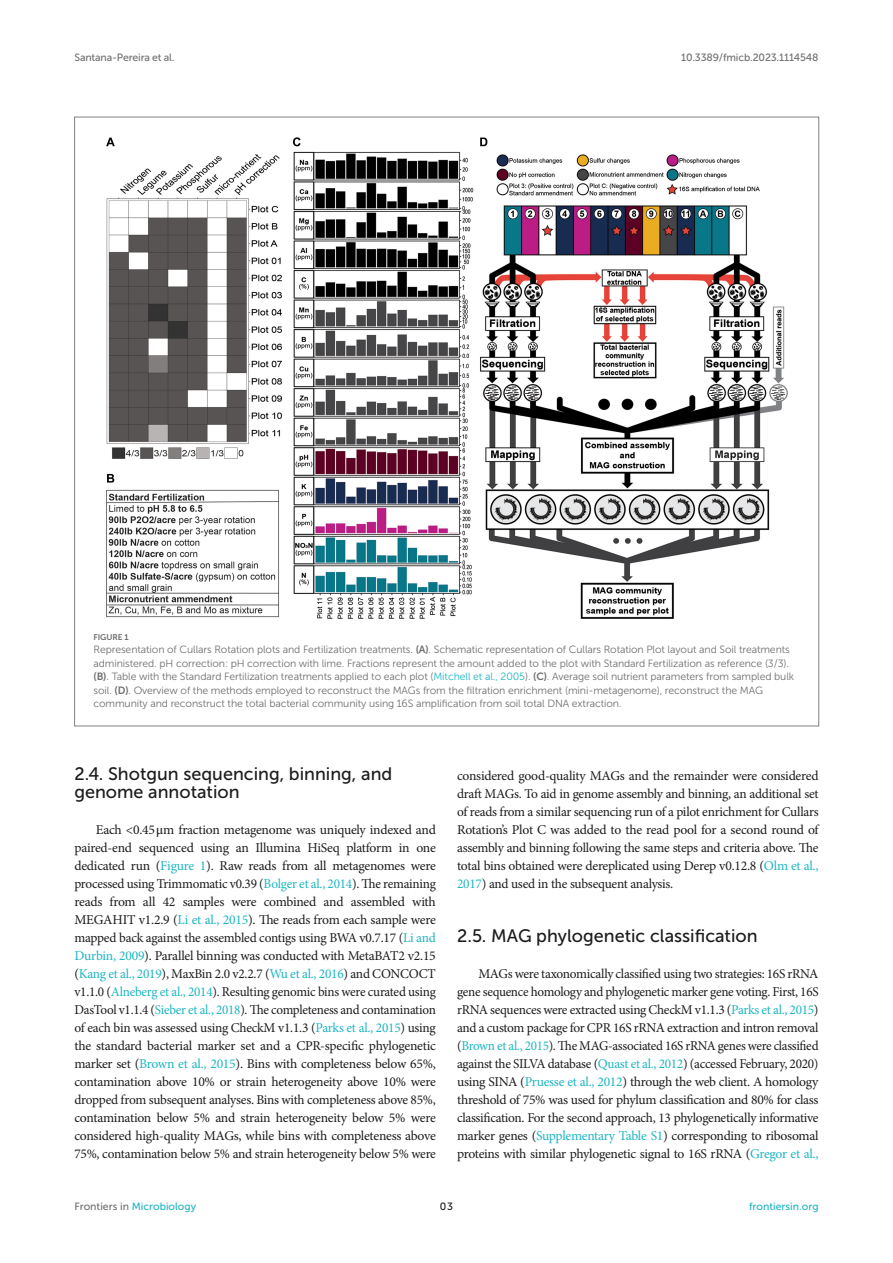
<style>
.page{position:relative;width:893px;height:1263px;background:#fff}
.page>*{position:absolute;margin:0;border:0;box-sizing:border-box;transform-origin:0 0}
.HEAD_2{font:18px/18px "Museo Sans 500";color:#1b1c1b}
.TEXT_FLUSH{font:13.5px/18px "Minion Pro";letter-spacing:-.02em;color:#1b1c1b;text-align:justify}
.FIG_LEG{font:10.5px/13.5px "Museo Sans 300";letter-spacing:-.01em;color:#706f70}
.t1{font:10.5px "Museo Sans 500";letter-spacing:-.015em;color:#706f70}
.t2{font:10.5px "Museo Sans 500";color:#1db5c3}
.t3{font:10.5px "Museo Sans 500";color:#1b1c1b}
.FIG_HD{font:8.25px "Museo Sans 700";letter-spacing:-.01em;color:#706f70}
.s1{font-family:"Museo Sans 700"}
.s2{color:#1db5c3}
.s3{font-family:"STIX General"}
.s4{color:#706f70}
</style>
<div class="page">
<img style="left:106px;top:137px;width:682px;height:482px">
<p class="t1" style="left:74px;top:51px;width:102px">Santana-Pereira et al.</p>
<p class="t1" style="left:681px;top:51px;width:139px">10.3389/fmicb.2023.1114548</p>
<p class="FIG_HD" style="left:94px;top:632px;width:37px">FIGURE 1</p>
<p class="FIG_LEG" style="left:94px;top:643px;width:702px">Representation of Cullars Rotation plots and Fertilization treatments. <span class="s1">(A)</span>. Schematic representation of Cullars Rotation Plot layout and Soil treatments administered. pH correction: pH correction with lime. Fractions represent the amount added to the plot with Standard Fertilization as reference (3/3). <span class="s1">(B)</span>. Table with the Standard Fertilization treatments applied to each plot (<span class="s2">Mitchell et al., 2005</span>). <span class="s1">(C)</span>. Average soil nutrient parameters from sampled bulk soil. <span class="s1">(D)</span>. Overview of the methods employed to reconstruct the MAGs from the filtration enrichment (mini-metagenome), reconstruct the MAG community and reconstruct the total bacterial community using 16S amplification from soil total DNA extraction.</p>
<p class="HEAD_2" style="left:74px;top:765px;width:319px">2.4. Shotgun sequencing, binning, and genome annotation</p>
<p class="TEXT_FLUSH" style="left:74px;top:821px;width:363px;text-indent:21px">Each &lt;0.45<span class="s3">μ</span>m fraction metagenome was uniquely indexed and paired-end sequenced using an Illumina HiSeq platform in one dedicated run (<span class="s2">Figure 1</span>). Raw reads from all metagenomes were processed using Trimmomatic v0.39 (<span class="s2">Bolger et al., 2014</span>). The remaining reads from all 42 samples were combined and assembled with MEGAHIT v1.2.9 (<span class="s2">Li et al., 2015</span>). The reads from each sample were mapped back against the assembled contigs using BWA v0.7.17 (<span class="s2">Li and Durbin, 2009</span>). Parallel binning was conducted with MetaBAT2 v2.15 (<span class="s2">Kang et al., 2019</span>), MaxBin 2.0 v2.2.7 (<span class="s2">Wu et al., 2016</span>) and CONCOCT v1.1.0 (<span class="s2">Alneberg et al., 2014</span>). Resulting genomic bins were curated using DasTool v1.1.4 (<span class="s2">Sieber et al., 2018</span>). The completeness and contamination of each bin was assessed using CheckM v1.1.3 (<span class="s2">Parks et al., 2015</span>) using the standard bacterial marker set and a CPR-specific phylogenetic marker set (<span class="s2">Brown et al., 2015</span>). Bins with completeness below 65%, contamination above 10% or strain heterogeneity above 10% were dropped from subsequent analyses. Bins with completeness above 85%, contamination below 5% and strain heterogeneity below 5% were considered high-quality MAGs, while bins with completeness above 75%, contamination below 5% and strain heterogeneity below 5% were</p>
<p class="TEXT_FLUSH" style="left:457px;top:767px;width:363px">considered good-quality MAGs and the remainder were considered draft MAGs. To aid in genome assembly and binning, an additional set of reads from a similar sequencing run of a pilot enrichment for Cullars Rotation’s Plot C was added to the read pool for a second round of assembly and binning following the same steps and criteria above. The total bins obtained were dereplicated using Derep v0.12.8 (<span class="s2">Olm et al., 2017</span>) and used in the subsequent analysis.</p>
<p class="HEAD_2" style="left:457px;top:927px;width:302px">2.5. MAG phylogenetic classification</p>
<p class="TEXT_FLUSH" style="left:457px;top:965px;width:363px;text-indent:21px">MAGs were taxonomically classified using two strategies: 16S rRNA gene sequence homology and phylogenetic marker gene voting. First, 16S rRNA sequences were extracted using CheckM v1.1.3 (<span class="s2">Parks et al., 2015</span>) and a custom package for CPR 16S rRNA extraction and intron removal (<span class="s2">Brown et al., 2015</span>). The MAG-associated 16S rRNA genes were classified against the SILVA database (<span class="s2">Quast et al., 2012</span>) (accessed February, 2020) using SINA (<span class="s2">Pruesse et al., 2012</span>) through the web client. A homology threshold of 75% was used for phylum classification and 80% for class classification. For the second approach, 13 phylogenetically informative marker genes (<span class="s2">Supplementary Table S1</span>) corresponding to ribosomal proteins with similar phylogenetic signal to 16S rRNA (<span class="s2">Gregor et al.,</span></p>
<p class="t2" style="left:74px;top:1200px;width:123px"><span class="s4">Frontiers in</span> Microbiology</p>
<p class="t3" style="left:440px;top:1200px;width:15px">03</p>
<p class="t2" style="left:749px;top:1200px;width:71px">frontiersin.org</p>
</div>
